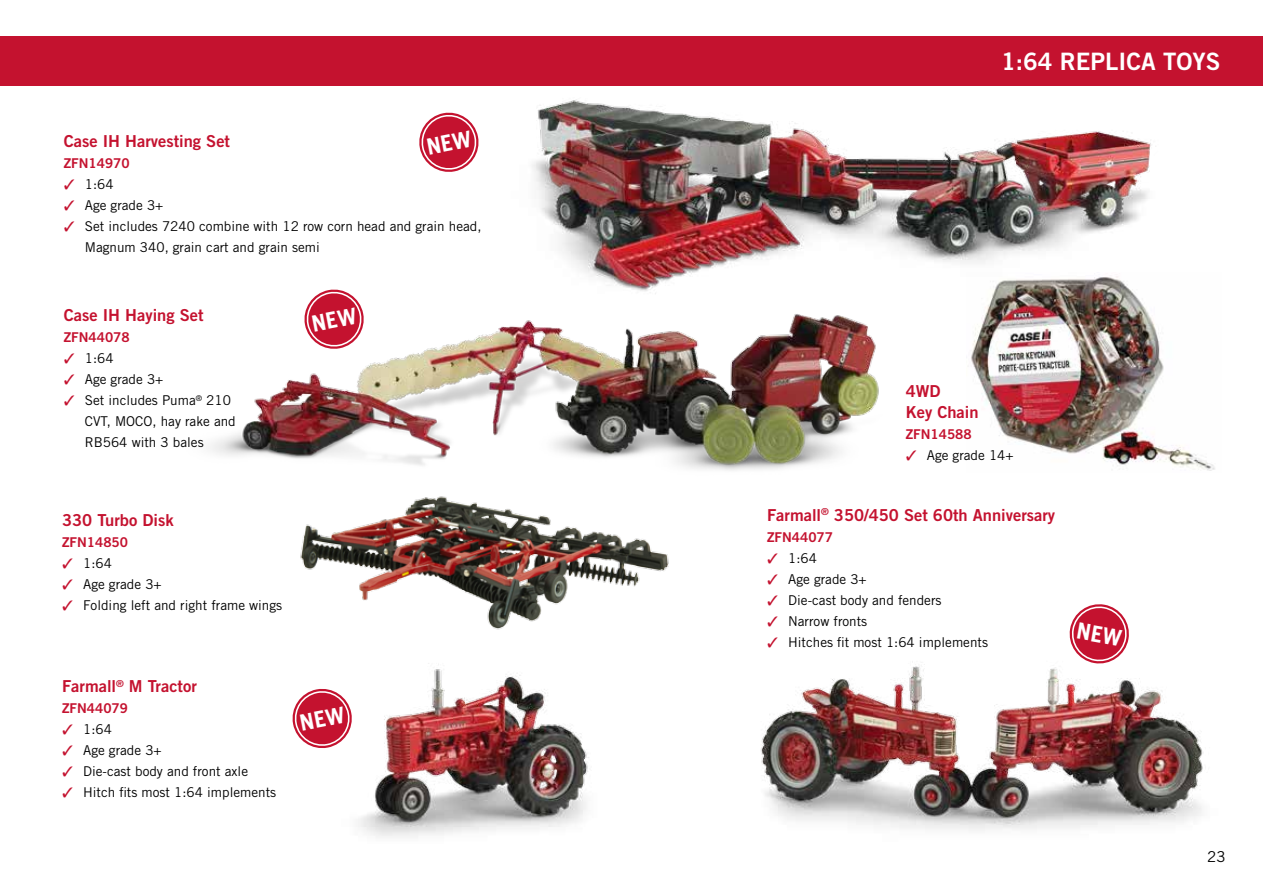
<style>
.page{position:relative;width:1263px;height:893px;background:#fff}
.page>*{position:absolute;margin:0;border:0;box-sizing:border-box;transform-origin:0 0}
.t1{font:24px "Trade Gothic LT Std Bd 2";color:#fff}
.t2{font:16.5px/21px "Trade Gothic LT Std Bd 2";color:#c4122f}
.t3{font:15px "Trade Gothic";color:#000}
.t4{font:13.5px/21px "Trade Gothic LT Std";color:#000}
.t5{font:13.5px "Trade Gothic LT Std Bd 2";color:#c4122f}
.s1{color:#c4122f}
</style>
<div class="page">
<div style="left:0;top:37px;width:1263px;height:49px;background:#c4122f"></div>
<img style="left:971px;top:300px;width:244px;height:171px">
<img style="left:760px;top:661px;width:444px;height:170px">
<img style="left:532px;top:99px;width:619px;height:201px">
<img style="left:210px;top:299px;width:698px;height:172px">
<img style="left:300px;top:496px;width:369px;height:117px">
<img style="left:358px;top:613px;width:231px;height:224px">
<svg style="left:419px;top:112px;width:60px;height:60px"></svg>
<svg style="left:302px;top:289px;width:64px;height:62px"></svg>
<svg style="left:292px;top:689px;width:60px;height:59px"></svg>
<svg style="left:1067px;top:604px;width:64px;height:62px"></svg>
<p class="t2" style="left:64px;top:130px;width:168px">Case IH Harvesting Set</p>
<p class="t5" style="left:64px;top:154px;width:68px">ZFN14970</p>
<p class="t4" style="left:64px;top:173px;width:51px"><span class="s1">✓</span> 1:64</p>
<p class="t4" style="left:64px;top:194px;width:101px"><span class="s1">✓</span> Age grade 3+</p>
<p class="t4" style="left:85px;top:215px;width:398px;text-indent:-21px"><span class="s1">✓</span> Set includes 7240 combine with 12 row corn head and grain head,<br>Magnum 340, grain cart and grain semi</p>
<h1 class="t1" style="left:1001px;top:47px;width:221px">1:64 REPLICA TOYS</h1>
<p class="t2" style="left:64px;top:304px;width:141px">Case IH Haying Set</p>
<p class="t5" style="left:64px;top:329px;width:68px">ZFN44078</p>
<p class="t4" style="left:64px;top:348px;width:51px"><span class="s1">✓</span> 1:64</p>
<p class="t4" style="left:64px;top:369px;width:101px"><span class="s1">✓</span> Age grade 3+</p>
<p class="t4" style="left:85px;top:390px;width:152px;text-indent:-21px"><span class="s1">✓</span> Set includes Puma<sup>®</sup> 210<br>CVT, MOCO, hay rake and<br>RB564 with 3 bales</p>
<p class="t2" style="left:906px;top:380px;width:74px">4WD<br>Key Chain</p>
<p class="t5" style="left:906px;top:426px;width:68px">ZFN14588</p>
<p class="t4" style="left:906px;top:444px;width:109px"><span class="s1">✓</span> Age grade 14+</p>
<p class="t2" style="left:62px;top:510px;width:113px">330 Turbo Disk</p>
<p class="t5" style="left:62px;top:534px;width:68px">ZFN14850</p>
<p class="t4" style="left:62px;top:553px;width:51px"><span class="s1">✓</span> 1:64</p>
<p class="t4" style="left:62px;top:574px;width:101px"><span class="s1">✓</span> Age grade 3+</p>
<p class="t4" style="left:62px;top:595px;width:222px"><span class="s1">✓</span> Folding left and right frame wings</p>
<p class="t2" style="left:62px;top:676px;width:136px">Farmall<sup>®</sup> M Tractor</p>
<p class="t5" style="left:62px;top:700px;width:68px">ZFN44079</p>
<p class="t4" style="left:62px;top:719px;width:51px"><span class="s1">✓</span> 1:64</p>
<p class="t4" style="left:62px;top:740px;width:101px"><span class="s1">✓</span> Age grade 3+</p>
<p class="t4" style="left:62px;top:761px;width:187px"><span class="s1">✓</span> Die-cast body and front axle</p>
<p class="t4" style="left:62px;top:782px;width:216px"><span class="s1">✓</span> Hitch fits most 1:64 implements</p>
<p class="t2" style="left:767px;top:504px;width:290px">Farmall<sup>®</sup> 350/450 Set 60th Anniversary</p>
<p class="t5" style="left:767px;top:529px;width:68px">ZFN44077</p>
<p class="t4" style="left:767px;top:547px;width:51px"><span class="s1">✓</span> 1:64</p>
<p class="t4" style="left:767px;top:568px;width:101px"><span class="s1">✓</span> Age grade 3+</p>
<p class="t4" style="left:767px;top:589px;width:176px"><span class="s1">✓</span> Die-cast body and fenders</p>
<p class="t4" style="left:767px;top:610px;width:102px"><span class="s1">✓</span> Narrow fronts</p>
<p class="t4" style="left:767px;top:631px;width:222px"><span class="s1">✓</span> Hitches fit most 1:64 implements</p>
<p class="t3" style="left:1207px;top:848px;width:20px">23</p>
</div>
